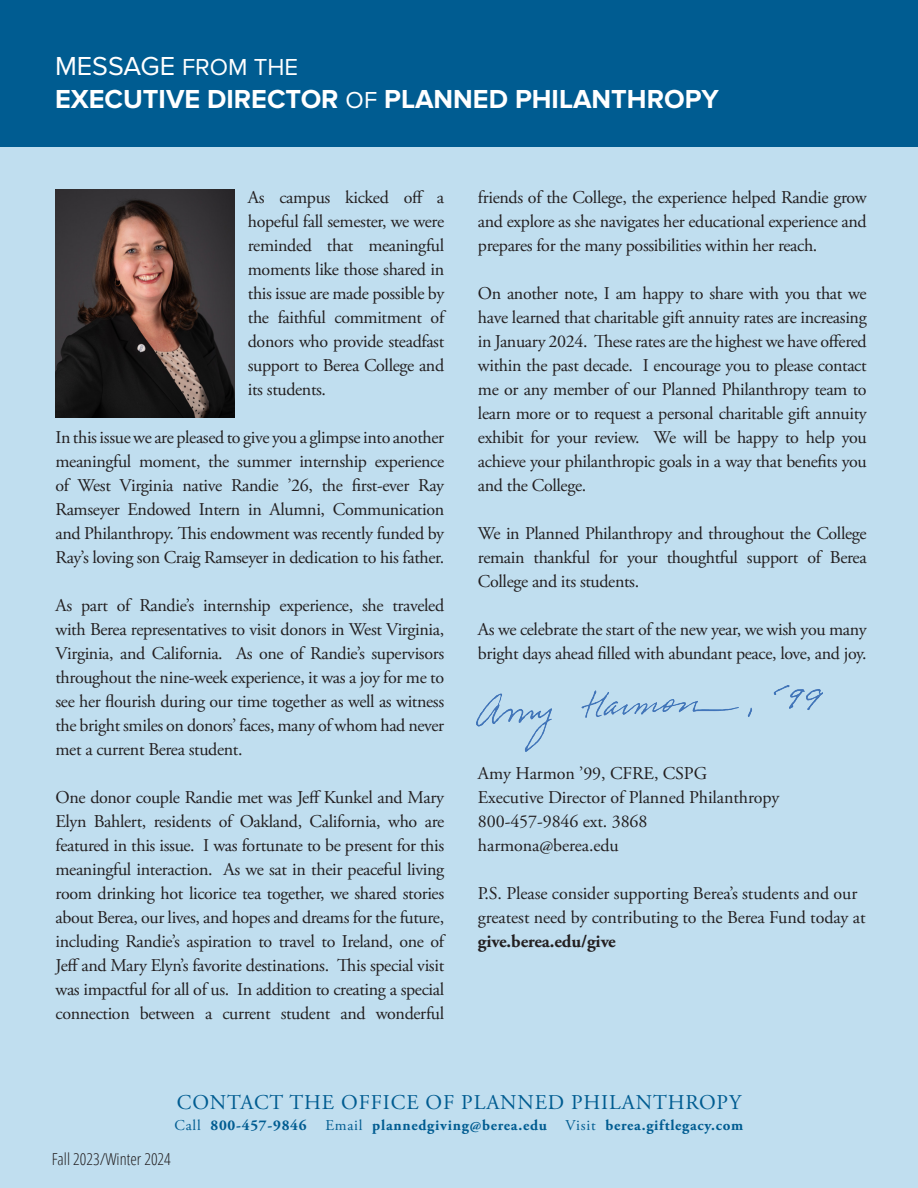
<style>
.page{position:relative;width:918px;height:1188px;background:#c0deef}
.page>*{position:absolute;margin:0;border:0;box-sizing:border-box;transform-origin:0 0}
.t1{font:700 27px/32.4px "Proxima Nova";color:#fff}
.t2{font:21px "Adobe Garamond Pro";letter-spacing:.04em;color:#005c91}
.t3{font:18px/24px "Adobe Garamond Pro";letter-spacing:-.02em;color:#231f20;text-align:justify}
.t4{font:300 16.5px "Open Sans Condensed";color:#231f20}
.t5{font:700 15px "Adobe Garamond Pro";letter-spacing:.05em;color:#005c91}
.s1{font-weight:400}
.s2{font-weight:400;font-size:24px}
.s3{font-weight:700}
</style>
<div class="page">
<div style="left:0;top:0;width:918px;height:147px;background:#005c91"></div>
<img style="left:476px;top:686px;width:346px;height:65px">
<img style="left:56px;top:190px;width:178px;height:228px">
<p class="t1" style="left:55px;top:51px;width:665px"><span class="s1">MESSAGE</span> <span class="s2">FROM THE<br></span>EXECUTIVE DIRECTOR <span class="s2">OF</span> PLANNED PHILANTHROPY</p>
<p class="t3" style="left:248px;top:186px;width:198px">As campus kicked off a hopeful fall semester, we were reminded that meaningful moments like those shared in this issue are made possible by the faithful commitment of donors who provide steadfast support to Berea College and its students.</p>
<p class="t3" style="left:56px;top:426px;width:390px">In this issue we are pleased to give you a glimpse into another meaningful moment, the summer internship experience of West Virginia native Randie ’26, the first-ever Ray Ramseyer Endowed Intern in Alumni, Communication and Philanthropy. This endowment was recently funded by Ray’s loving son Craig Ramseyer in dedication to his father.</p>
<p class="t3" style="left:56px;top:594px;width:390px">As part of Randie’s internship experience, she traveled with Berea representatives to visit donors in West Virginia, Virginia, and California. As one of Randie’s supervisors throughout the nine-week experience, it was a joy for me to see her flourish during our time together as well as witness the bright smiles on donors’ faces, many of whom had never met a current Berea student.</p>
<p class="t3" style="left:56px;top:786px;width:390px">One donor couple Randie met was Jeff Kunkel and Mary Elyn Bahlert, residents of Oakland, California, who are featured in this issue. I was fortunate to be present for this meaningful interaction. As we sat in their peaceful living room drinking hot licorice tea together, we shared stories about Berea, our lives, and hopes and dreams for the future, including Randie’s aspiration to travel to Ireland, one of Jeff and Mary Elyn’s favorite destinations. This special visit was impactful for all of us. In addition to creating a special connection between a current student and wonderful</p>
<p class="t3" style="left:478px;top:186px;width:390px">friends of the College, the experience helped Randie grow and explore as she navigates her educational experience and prepares for the many possibilities within her reach.</p>
<p class="t3" style="left:478px;top:282px;width:390px">On another note, I am happy to share with you that we have learned that charitable gift annuity rates are increasing in January 2024. These rates are the highest we have offered within the past decade. I encourage you to please contact me or any member of our Planned Philanthropy team to learn more or to request a personal charitable gift annuity exhibit for your review. We will be happy to help you achieve your philanthropic goals in a way that benefits you and the College.</p>
<p class="t3" style="left:478px;top:522px;width:390px">We in Planned Philanthropy and throughout the College remain thankful for your thoughtful support of Berea College and its students.</p>
<p class="t3" style="left:478px;top:618px;width:390px">As we celebrate the start of the new year, we wish you many bright days ahead filled with abundant peace, love, and joy.</p>
<p class="t3" style="left:478px;top:762px;width:231px">Amy Harmon ’99, CFRE, CSPG</p>
<p class="t3" style="left:478px;top:786px;width:303px">Executive Director of Planned Philanthropy</p>
<p class="t3" style="left:478px;top:810px;width:171px">800-457-9846 ext. 3868</p>
<p class="t3" style="left:478px;top:834px;width:142px">harmona@berea.edu</p>
<p class="t3" style="left:478px;top:882px;width:389px;text-align:left">P.S. Please consider supporting Berea’s students and our greatest need by contributing to the Berea Fund today at <span class="s3">give.berea.edu/give</span></p>
<p class="t2" style="left:177px;top:1090px;width:566px">CONTACT THE OFFICE OF PLANNED PHILANTHROPY</p>
<p class="t5" style="left:175px;top:1117px;width:570px"><span class="s1">Call</span> 800-457-9846 <span class="s1">Email</span> plannedgiving@berea.edu <span class="s1">Visit</span> berea.giftlegacy.com</p>
<p class="t4" style="left:52px;top:1148px;width:121px">Fall 2023/Winter 2024</p>
</div>
